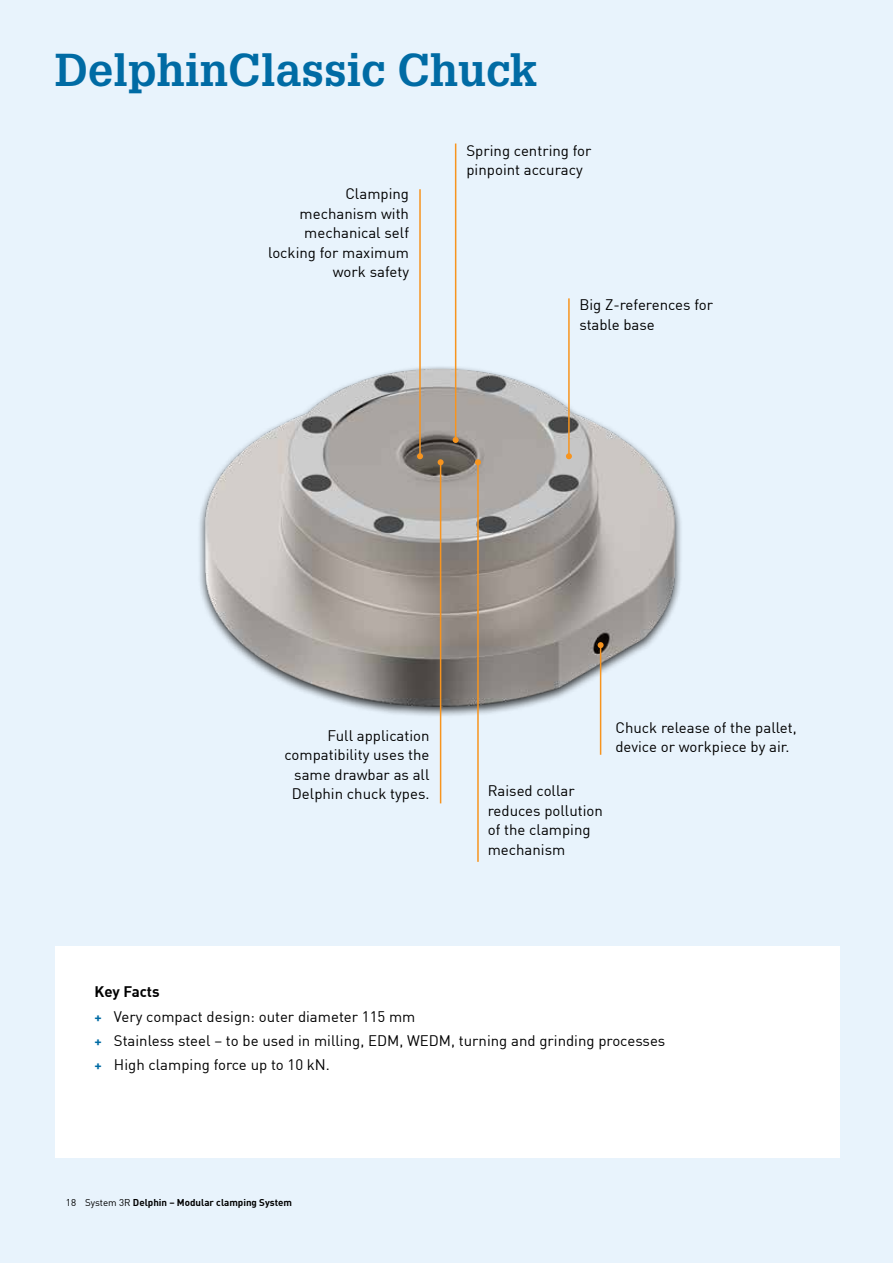
<style>
.page{position:relative;width:893px;height:1263px;background:#e8f3fc}
.page>*{position:absolute;margin:0;border:0;box-sizing:border-box;transform-origin:0 0}
.t1{font:700 45px "Glypha LT Pro";color:#006ba4}
.t2{font:15px/19.5px "DIN";color:#000}
.t3{font:700 9.75px "DIN";color:#000}
.s1{font-weight:700}
.s2{font-weight:700;font-size:13.5px;color:#006ba4}
.s3{font-weight:400}
</style>
<div class="page">
<img style="left:199px;top:301px;width:482px;height:503px">
<div style="left:55px;top:946px;width:785px;height:212px;background:#fff"></div>
<hr style="left:568px;top:298px;width:2px;height:158px;background:#f7941e">
<svg style="left:566px;top:453px;width:6px;height:6px"></svg>
<hr style="left:455px;top:144px;width:1px;height:296px;background:#f7941e">
<svg style="left:453px;top:437px;width:6px;height:6px"></svg>
<hr style="left:419px;top:189px;width:2px;height:267px;background:#f7941e">
<svg style="left:417px;top:453px;width:6px;height:6px"></svg>
<hr style="left:477px;top:462px;width:2px;height:400px;background:#f7941e">
<svg style="left:475px;top:459px;width:6px;height:6px"></svg>
<hr style="left:600px;top:645px;width:1px;height:110px;background:#f7941e">
<svg style="left:598px;top:642px;width:6px;height:6px"></svg>
<hr style="left:440px;top:462px;width:1px;height:341px;background:#f7941e">
<svg style="left:438px;top:459px;width:6px;height:6px"></svg>
<h1 class="t1" style="left:55px;top:42px;width:484px">DelphinClassic Chuck</h1>
<p class="t2" style="left:268px;top:184px;width:142px;text-align:right">Clamping mechanism with mechanical self locking for maximum work safety</p>
<p class="t2" style="left:466px;top:140px;width:127px">Spring centring for pinpoint accuracy</p>
<p class="t2" style="left:579px;top:295px;width:135px">Big Z-references for stable base</p>
<p class="t2" style="left:284px;top:725px;width:147px;text-align:right">Full application compatibility uses the same drawbar as all<br>Delphin chuck types.</p>
<p class="t2" style="left:488px;top:781px;width:117px">Raised collar reduces pollution of the clamping mechanism</p>
<p class="t2" style="left:615px;top:717px;width:183px">Chuck release of the pallet, device or workpiece by air.</p>
<p class="t2" style="left:94px;top:979px;width:572px;line-height:24.5px"><span class="s1">Key Facts<br></span><span class="s2">+</span> Very compact design: outer diameter 115 mm<br><span class="s2">+</span> Stainless steel – to be used in milling, EDM, WEDM, turning and grinding processes <span class="s2">+</span> High clamping force up to 10 kN.</p>
<p class="t3" style="left:66px;top:1196px;width:228px"><span class="s3">18 System 3R</span> Delphin – Modular clamping System</p>
</div>
